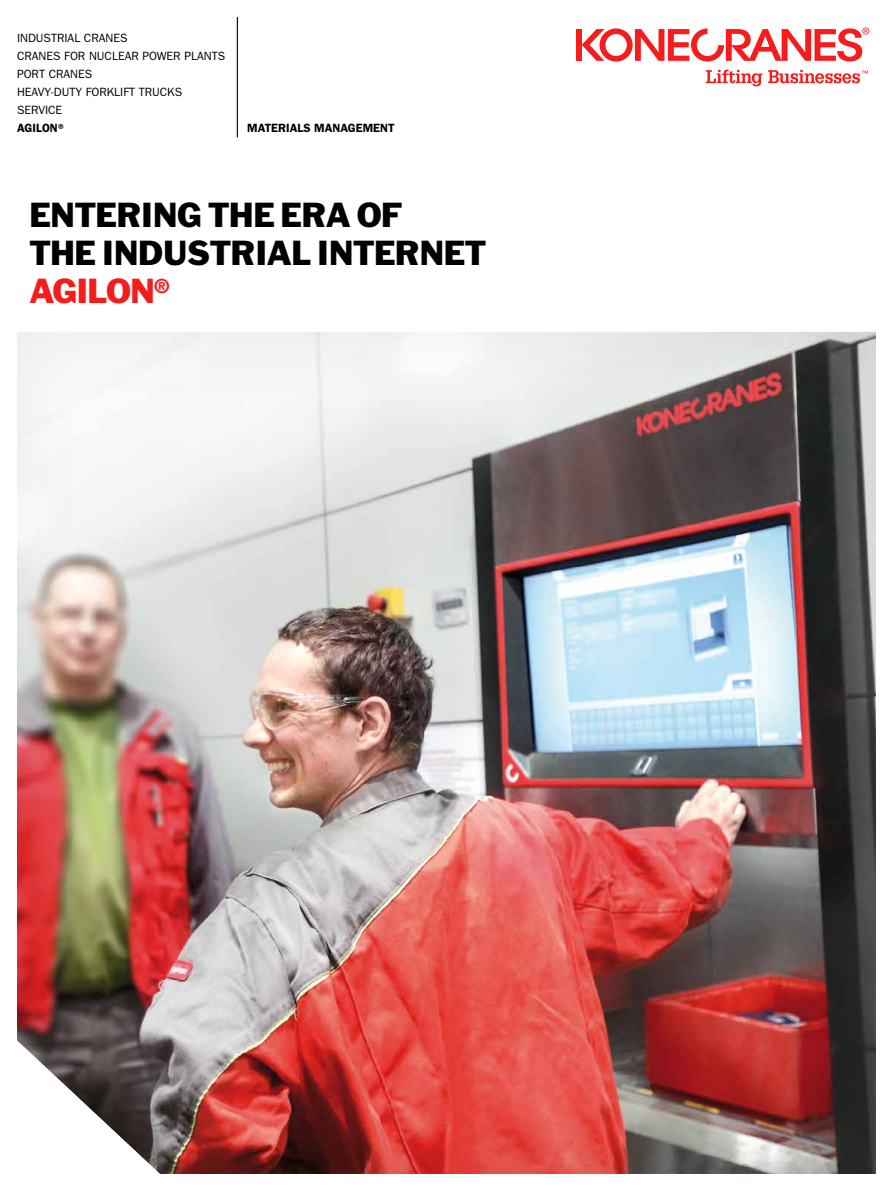
<style>
.page{position:relative;width:893px;height:1191px;background:#fff}
.page>*{position:absolute;margin:0;border:0;box-sizing:border-box;transform-origin:0 0}
.t1{font:32.1px/38px "Franklin Gothic Std";letter-spacing:-.02em;color:#000}
.t2{font:12px/18px "ITC Franklin Gothic Std";color:#000}
.t3{font:600 12px "ITC Franklin Gothic Std";color:#000}
.s1{color:#f71c1c}
</style>
<div class="page">
<div style="left:3px;top:321px;width:885px;height:854px;background:#000;opacity:.07"></div>
<div style="left:576px;top:29px;width:6px;height:32px;background:#f71c1c"></div>
<svg style="left:582px;top:27px;width:287px;height:35px"></svg>
<svg style="left:706px;top:70px;width:56px;height:16px"></svg>
<svg style="left:768px;top:70px;width:100px;height:13px"></svg>
<hr style="left:237px;top:17px;width:1px;height:120px;background:#000">
<p class="t2" style="left:17px;top:29px;width:210px">INDUSTRIAL CRANES<br>CRANES FOR NUCLEAR POWER PLANTS<br>PORT CRANES<br>HEAVY-DUTY FORKLIFT TRUCKS<br>SERVICE</p>
<p class="t3" style="left:17px;top:121px;width:51px">AGILON®</p>
<p class="t3" style="left:247px;top:121px;width:149px">MATERIALS MANAGEMENT</p>
<h1 class="t1" style="left:29px;top:196px;width:458px">ENTERING THE ERA OF<br>THE INDUSTRIAL INTERNET<br><span class="s1">AGILON</span><sup>®</sup></h1>
</div>
